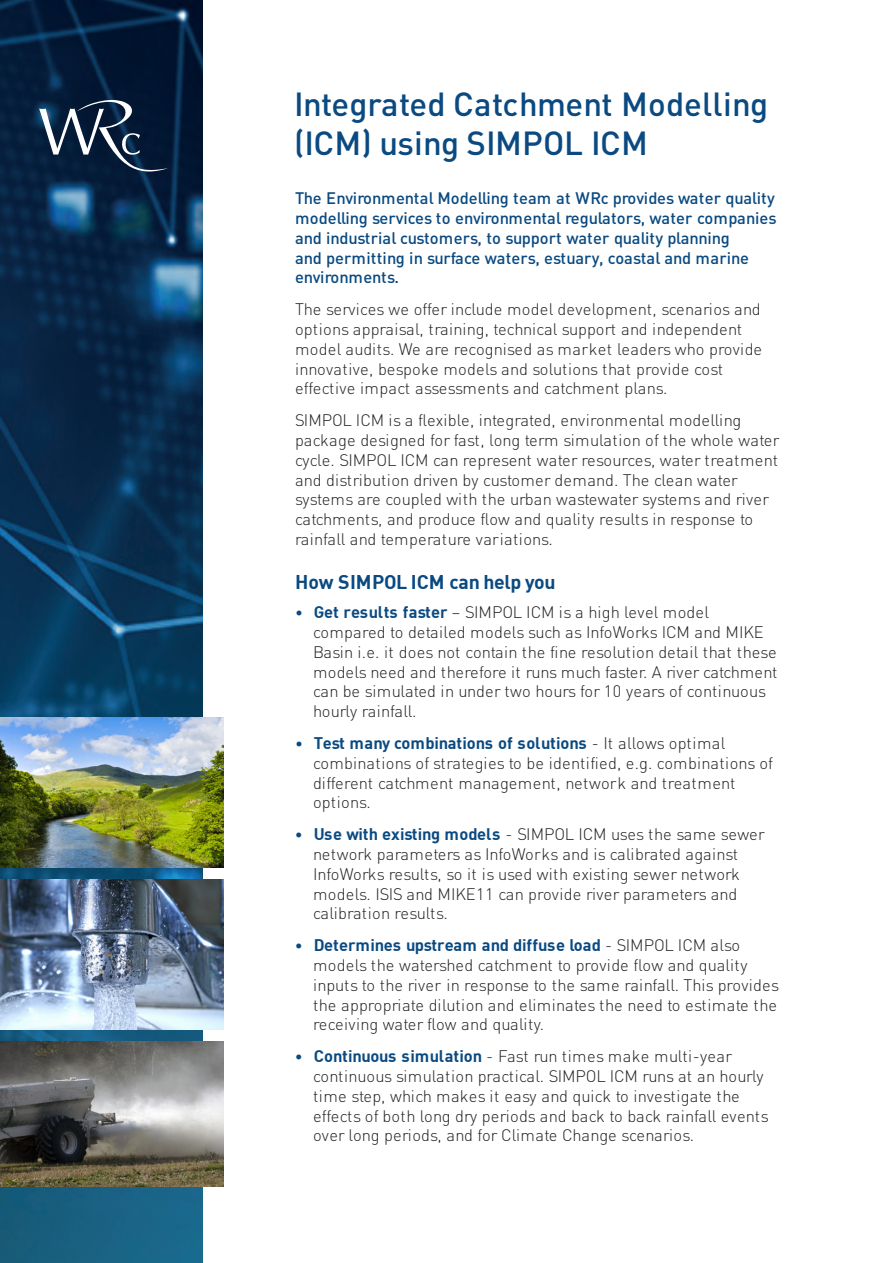
<style>
.page{position:relative;width:893px;height:1263px;background:#fff}
.page>*{position:absolute;margin:0;border:0;box-sizing:border-box;transform-origin:0 0}
.t1{font:500 33px/39px "DIN";color:#0a4a81}
.t2{font:700 19.5px "DIN";letter-spacing:-.01em;color:#0a4a81}
.t3{font:300 16.5px/19.8px "DIN";letter-spacing:.01em;color:#231f20}
.t4{font:500 16.5px/19.8px "DIN";color:#0a4a81}
.s1{font-weight:400;font-size:15px;color:#0a4a81}
.s2{font-weight:700;color:#0a4a81}
.s3{font-weight:700;font-size:15px;color:#0a4a81}
</style>
<div class="page">
<img style="left:0;top:0;width:203px;height:1263px">
<img style="left:0;top:718px;width:223px;height:149px">
<img style="left:0;top:1041px;width:223px;height:146px">
<svg style="left:39px;top:100px;width:129px;height:72px"></svg>
<img style="left:0;top:880px;width:223px;height:149px">
<h1 class="t1" style="left:294px;top:84px;width:476px">Integrated Catchment Modelling (ICM) using SIMPOL ICM</h1>
<p class="t4" style="left:295px;top:188px;width:483px">The Environmental Modelling team at WRc provides water quality modelling services to environmental regulators, water companies and industrial customers, to support water quality planning<br>and permitting in surface waters, estuary, coastal and marine environments.</p>
<p class="t3" style="left:295px;top:299px;width:469px">The services we offer include model development, scenarios and options appraisal, training, technical support and independent model audits. We are recognised as market leaders who provide innovative, bespoke models and solutions that provide cost effective impact assessments and catchment plans.</p>
<p class="t3" style="left:295px;top:410px;width:486px">SIMPOL ICM is a flexible, integrated, environmental modelling package designed for fast, long term simulation of the whole water cycle. SIMPOL ICM can represent water resources, water treatment and distribution driven by customer demand. The clean water systems are coupled with the urban wastewater systems and river catchments, and produce flow and quality results in response to rainfall and temperature variations.</p>
<p class="t2" style="left:295px;top:569px;width:262px">How SIMPOL ICM can help you</p>
<p class="t3" style="left:313px;top:602px;width:466px;text-indent:-18px"><span class="s1">•</span> <span class="s2">Get results faster</span> – SIMPOL ICM is a high level model compared to detailed models such as InfoWorks ICM and MIKE Basin i.e. it does not contain the fine resolution detail that these models need and therefore it runs much faster. A river catchment can be simulated in under two hours for 10 years of continuous hourly rainfall.</p>
<p class="t3" style="left:313px;top:733px;width:462px;text-indent:-18px"><span class="s1">•</span> <span class="s2">Test many combinations of solutions</span> - It allows optimal combinations of strategies to be identified, e.g. combinations of different catchment management, network and treatment options.</p>
<p class="t3" style="left:313px;top:824px;width:453px;text-indent:-18px"><span class="s3">•</span> <span class="s2">Use with existing models</span> - SIMPOL ICM uses the same sewer network parameters as InfoWorks and is calibrated against InfoWorks results, so it is used with existing sewer network models. ISIS and MIKE11 can provide river parameters and calibration results.</p>
<p class="t3" style="left:313px;top:935px;width:468px;text-indent:-18px"><span class="s3">•</span> <span class="s2">Determines upstream and diffuse load</span> - SIMPOL ICM also models the watershed catchment to provide flow and quality inputs to the river in response to the same rainfall. This provides the appropriate dilution and eliminates the need to estimate the receiving water flow and quality.</p>
<p class="t3" style="left:313px;top:1046px;width:457px;text-indent:-18px"><span class="s3">•</span> <span class="s2">Continuous simulation</span> - Fast run times make multi-year continuous simulation practical. SIMPOL ICM runs at an hourly time step, which makes it easy and quick to investigate the effects of both long dry periods and back to back rainfall events over long periods, and for Climate Change scenarios.</p>
</div>
